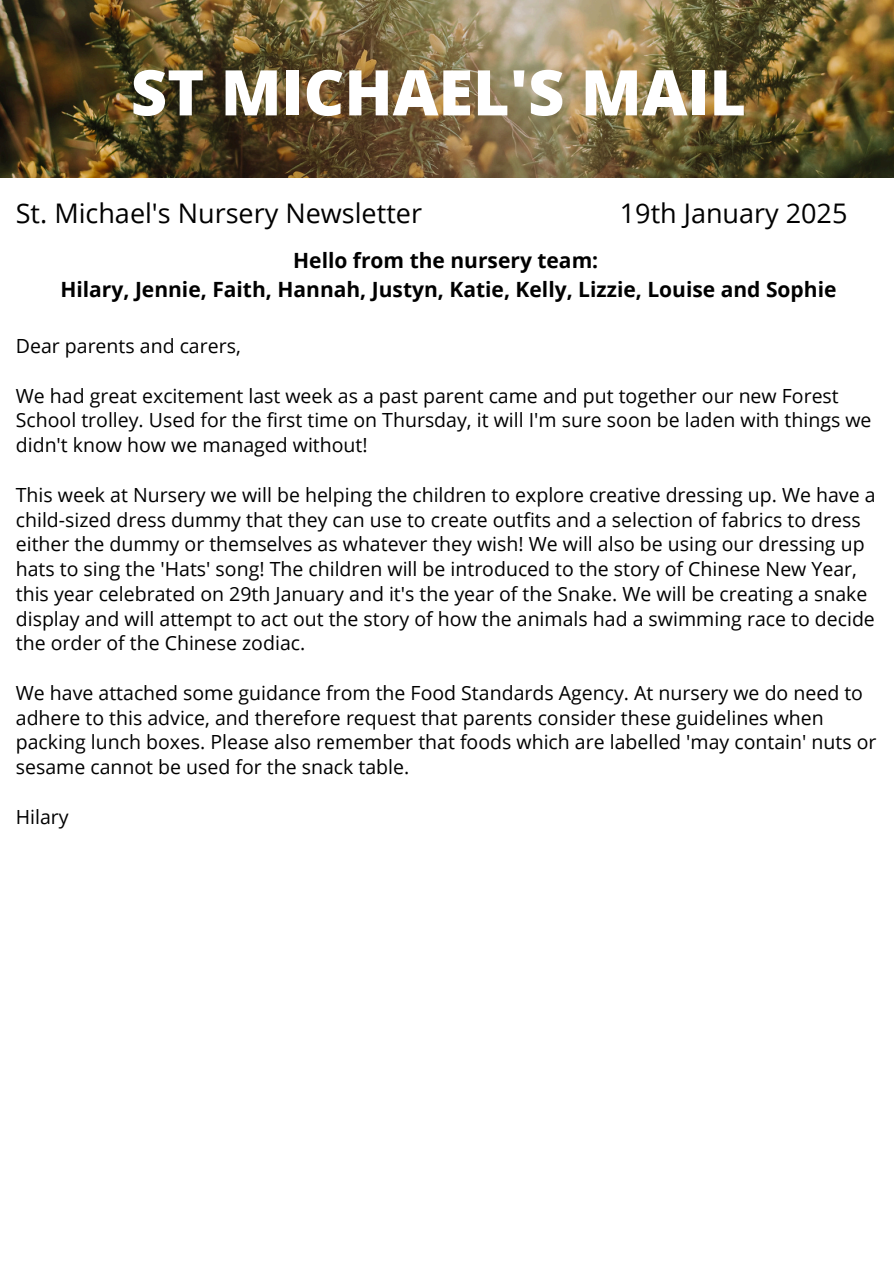
<style>
.page{position:relative;width:894px;height:1264px;background:#fff}
.page>*{position:absolute;margin:0;border:0;box-sizing:border-box;transform-origin:0 0}
.t1{font:800 63px "Open Sans";color:#fff}
.t2{font:27px "Open Sans";color:#000}
.t3{font:700 21px/29.2px "Open Sans";color:#000;text-align:center}
.t4{font:19.5px/24.8px "Open Sans";color:#000}
</style>
<div class="page">
<img style="left:0;top:1px;width:893px;height:176px">
<p class="t1" style="left:131px;top:48px;width:616px">ST MICHAEL'S MAIL</p>
<p class="t2" style="left:16px;top:194px;width:407px">St. Michael's Nursery Newsletter</p>
<p class="t2" style="left:619px;top:194px;width:229px">19th January 2025</p>
<h1 class="t3" style="left:60px;top:245px;width:777px">Hello from the nursery team:<br>Hilary, Jennie, Faith, Hannah, Justyn, Katie, Kelly, Lizzie, Louise and Sophie</h1>
<p class="t4" style="left:16px;top:333px;width:226px">Dear parents and carers,</p>
<h2 class="t4" style="left:16px;top:383px;width:857px">We had great excitement last week as a past parent came and put together our new Forest<br>School trolley. Used for the first time on Thursday, it will I'm sure soon be laden with things we didn't know how we managed without!</h2>
<h2 class="t4" style="left:16px;top:482px;width:861px">This week at Nursery we will be helping the children to explore creative dressing up. We have a child-sized dress dummy that they can use to create outfits and a selection of fabrics to dress either the dummy or themselves as whatever they wish! We will also be using our dressing up hats to sing the 'Hats' song! The children will be introduced to the story of Chinese New Year, this year celebrated on 29th January and it's the year of the Snake. We will be creating a snake display and will attempt to act out the story of how the animals had a swimming race to decide the order of the Chinese zodiac.</h2>
<h3 class="t4" style="left:16px;top:680px;width:862px">We have attached some guidance from the Food Standards Agency. At nursery we do need to adhere to this advice, and therefore request that parents consider these guidelines when packing lunch boxes. Please also remember that foods which are labelled 'may contain' nuts or sesame cannot be used for the snack table.</h3>
<p class="t4" style="left:16px;top:803px;width:54px">Hilary</p>
</div>
